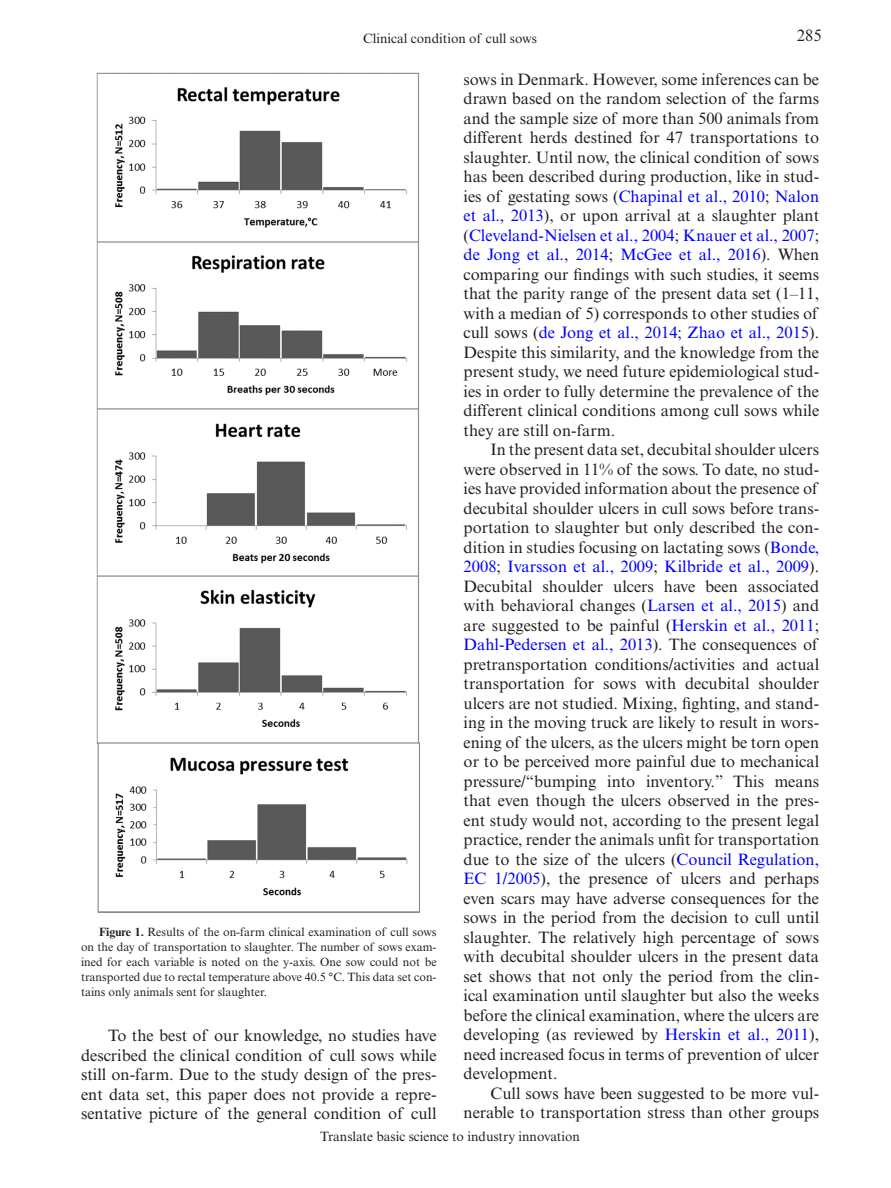
<style>
.page{position:relative;width:891px;height:1188px;background:#fff}
.page>*{position:absolute;margin:0;border:0;box-sizing:border-box;transform-origin:0 0}
.t1{font:16.5px/19.5px "Times New Roman MT Std";color:#231f20;text-align:justify}
.t2{font:13.5px "Times New Roman MT Std";color:#231f20}
.t3{font:12px/15px "Times New Roman MT Std";color:#231f20;text-align:justify}
.s1{font-weight:700}
.s2{color:#00f}
</style>
<div class="page">
<img style="left:97px;top:73px;width:323px;height:840px">
<p class="t2" style="left:363px;top:30px;width:176px">Clinical condition of cull sows</p>
<p class="t1" style="left:797px;top:26px;width:26px">285</p>
<p class="t3" style="left:81px;top:925px;width:357px;text-indent:18px"><span class="s1">Figure 1.</span> Results of the on-farm clinical examination of cull sows on the day of transportation to slaughter. The number of sows exam&shy;ined for each variable is noted on the y-axis. One sow could not be transported due to rectal temperature above 40.5 °C. This data set con&shy;tains only animals sent for slaughter.</p>
<p class="t1" style="left:81px;top:1026px;width:357px;text-indent:27px">To the best of our knowledge, no studies have described the clinical condition of cull sows while still on-farm. Due to the study design of the pres&shy;ent data set, this paper does not provide a repre&shy;sentative picture of the general condition of cull</p>
<p class="t1" style="left:464px;top:69px;width:357px">sows in Denmark. However, some inferences can be drawn based on the random selection of the farms and the sample size of more than 500 animals from different herds destined for 47 transportations to slaughter. Until now, the clinical condition of sows has been described during production, like in stud&shy;ies of gestating sows (<span class="s2">Chapinal et al., 2010</span>; <span class="s2">Nalon et al., 2013</span>), or upon arrival at a slaughter plant (<span class="s2">Cleveland-Nielsen et al., 2004</span>; <span class="s2">Knauer et al., 2007</span>; <span class="s2">de Jong et al., 2014</span>; <span class="s2">McGee et al., 2016</span>). When comparing our findings with such studies, it seems that the parity range of the present data set (1–11, with a median of 5) corresponds to other studies of cull sows (<span class="s2">de Jong et al., 2014</span>; <span class="s2">Zhao et al., 2015</span>).<br>Despite this similarity, and the knowledge from the present study, we need future epidemiological stud&shy;ies in order to fully determine the prevalence of the different clinical conditions among cull sows while they are still on-farm.</p>
<p class="t1" style="left:464px;top:440px;width:357px;text-indent:27px">In the present data set, decubital shoulder ulcers were observed in 11% of the sows. To date, no stud&shy;ies have provided information about the presence of decubital shoulder ulcers in cull sows before trans&shy;portation to slaughter but only described the con&shy;dition in studies focusing on lactating sows (<span class="s2">Bonde, 2008</span>; <span class="s2">Ivarsson et al., 2009</span>; <span class="s2">Kilbride et al., 2009</span>).<br>Decubital shoulder ulcers have been associated with behavioral changes (<span class="s2">Larsen et al., 2015</span>) and are suggested to be painful (<span class="s2">Herskin et al., 2011</span>; <span class="s2">Dahl-Pedersen et al., 2013</span>). The consequences of pretransportation conditions/activities and actual transportation for sows with decubital shoulder ulcers are not studied. Mixing, fighting, and stand&shy;ing in the moving truck are likely to result in wors&shy;ening of the ulcers, as the ulcers might be torn open or to be perceived more painful due to mechanical pressure/“bumping into inventory.” This means that even though the ulcers observed in the pres&shy;ent study would not, according to the present legal practice, render the animals unfit for transportation due to the size of the ulcers (<span class="s2">Council Regulation, EC 1/2005</span>), the presence of ulcers and perhaps even scars may have adverse consequences for the sows in the period from the decision to cull until slaughter. The relatively high percentage of sows with decubital shoulder ulcers in the present data set shows that not only the period from the clin&shy;ical examination until slaughter but also the weeks before the clinical examination, where the ulcers are developing (as reviewed by <span class="s2">Herskin et al., 2011</span>), need increased focus in terms of prevention of ulcer development.</p>
<p class="t1" style="left:464px;top:1083px;width:357px;text-align:right">Cull sows have been suggested to be more vul&shy;nerable to transportation stress than other groups</p>
<p class="t2" style="left:320px;top:1129px;width:261px">Translate basic science to industry innovation</p>
</div>
